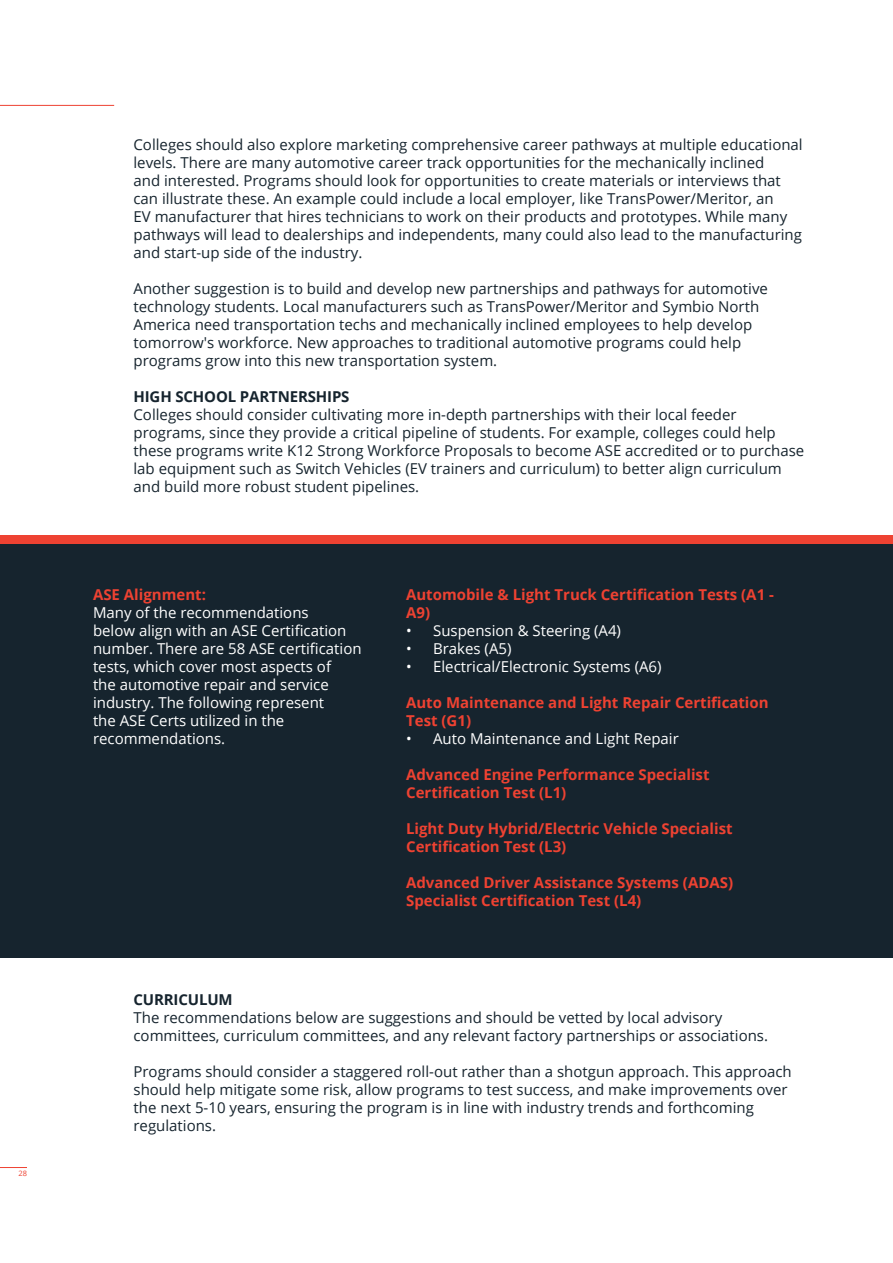
<style>
.page{position:relative;width:893px;height:1263px;background:#fff}
.page>*{position:absolute;margin:0;border:0;box-sizing:border-box;transform-origin:0 0}
.Body_Text{font:15px/18px "Open Sans";color:#16242e}
.Body_Text-2{font:15px/18px "Open Sans";color:#fff}
.Body_Text-3{font:700 15px/18px "Open Sans";color:#ee4232}
.Title_-_Align_Left{font:700 15px "Open Sans";letter-spacing:-.01em;color:#16242e}
.t1{font:7.5px "Open Sans";color:#ee4232}
</style>
<div class="page">
<svg style="left:0;top:1167px;width:27px;height:1px"></svg>
<hr style="left:0;top:105px;width:114px;height:1px;background:#ee4232">
<div style="left:0;top:544px;width:893px;height:414px;background:#16242e"></div>
<div style="left:0;top:535px;width:893px;height:9px;background:#ee4232"></div>
<p class="t1" style="left:18px;top:1168px;width:10px">28</p>
<p class="Body_Text" style="left:134px;top:135px;width:671px">Colleges should also explore marketing comprehensive career pathways at multiple educational levels. There are many automotive career track opportunities for the mechanically inclined<br>and interested. Programs should look for opportunities to create materials or interviews that can illustrate these. An example could include a local employer, like TransPower/Meritor, an<br>EV manufacturer that hires technicians to work on their products and prototypes. While many pathways will lead to dealerships and independents, many could also lead to the manufacturing and start-up side of the industry.</p>
<p class="Body_Text" style="left:134px;top:279px;width:636px">Another suggestion is to build and develop new partnerships and pathways for automotive technology students. Local manufacturers such as TransPower/Meritor and Symbio North America need transportation techs and mechanically inclined employees to help develop tomorrow's workforce. New approaches to traditional automotive programs could help programs grow into this new transportation system.</p>
<p class="Title_-_Align_Left" style="left:134px;top:386px;width:218px">HIGH SCHOOL PARTNERSHIPS</p>
<p class="Body_Text" style="left:134px;top:405px;width:672px">Colleges should consider cultivating more in-depth partnerships with their local feeder programs, since they provide a critical pipeline of students. For example, colleges could help these programs write K12 Strong Workforce Proposals to become ASE accredited or to purchase lab equipment such as Switch Vehicles (EV trainers and curriculum) to better align curriculum and build more robust student pipelines.</p>
<p class="Body_Text-3" style="left:93px;top:585px;width:114px">ASE Alignment:</p>
<p class="Body_Text-2" style="left:93px;top:603px;width:270px">Many of the recommendations<br>below align with an ASE Certification number. There are 58 ASE certification tests, which cover most aspects of<br>the automotive repair and service industry. The following represent<br>the ASE Certs utilized in the recommendations.</p>
<p class="Body_Text-3" style="left:406px;top:585px;width:369px">Automobile &amp; Light Truck Certification Tests (A1 -<br>A9)</p>
<p class="Body_Text-2" style="left:406px;top:621px;width:216px">• Suspension &amp; Steering (A4)</p>
<p class="Body_Text-2" style="left:406px;top:639px;width:107px">• Brakes (A5)</p>
<p class="Body_Text-2" style="left:406px;top:657px;width:257px">• Electrical/Electronic Systems (A6)</p>
<p class="Body_Text-3" style="left:406px;top:693px;width:364px">Auto Maintenance and Light Repair Certification<br>Test (G1)</p>
<p class="Body_Text-2" style="left:406px;top:729px;width:274px">• Auto Maintenance and Light Repair</p>
<p class="Body_Text-3" style="left:406px;top:765px;width:305px">Advanced Engine Performance Specialist<br>Certification Test (L1)</p>
<p class="Body_Text-3" style="left:406px;top:819px;width:328px">Light Duty Hybrid/Electric Vehicle Specialist<br>Certification Test (L3)</p>
<p class="Body_Text-3" style="left:406px;top:873px;width:328px">Advanced Driver Assistance Systems (ADAS)<br>Specialist Certification Test (L4)</p>
<p class="Title_-_Align_Left" style="left:134px;top:989px;width:101px">CURRICULUM</p>
<p class="Body_Text" style="left:134px;top:1008px;width:636px">The recommendations below are suggestions and should be vetted by local advisory committees, curriculum committees, and any relevant factory partnerships or associations.</p>
<p class="Body_Text" style="left:134px;top:1062px;width:660px">Programs should consider a staggered roll-out rather than a shotgun approach. This approach should help mitigate some risk, allow programs to test success, and make improvements over the next 5-10 years, ensuring the program is in line with industry trends and forthcoming regulations.</p>
</div>
